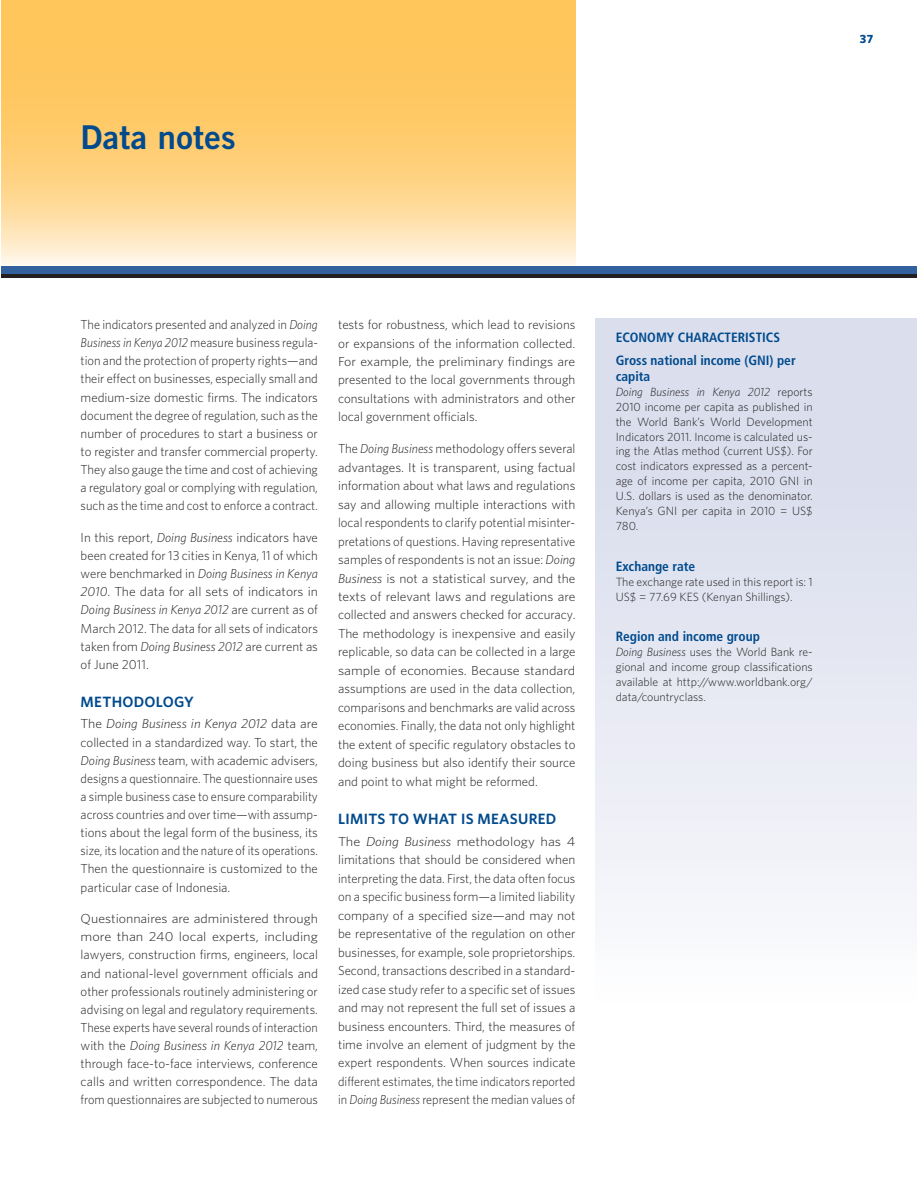
<style>
.page{position:relative;width:918px;height:1188px;background:#fff}
.page>*{position:absolute;margin:0;border:0;box-sizing:border-box;transform-origin:0 0}
.t1{font:32.85px "Trade Gothic LT Std Bd 2";letter-spacing:.01em;color:#004a8d}
.t2{font:600 14.85px "Whitney";letter-spacing:.02em;color:#004a8d}
.t3{font:700 condensed 13.5px/22.5px "Frutiger LT Std";color:#004a8d}
.t4{font:300 13.05px/18.5px "Whitney";color:#231f20;text-align:justify}
.t5{font:300 13.05px/18.5px "Whitney";color:#231f20;text-align:justify;scale:1.1 1}
.t6{font:300 13.05px/18.1px "Whitney";color:#231f20;text-align:justify;scale:.96 1}
.t7{font:300 13.05px/18.1px "Whitney";color:#231f20;text-align:justify;scale:1.07 1}
.t8{font:300 13.05px/18.1px "Whitney";color:#231f20;text-align:justify;scale:1.06 1}
.t9{font:300 12px/14.9px "Whitney";color:#231f20;text-align:justify}
.t10{font:700 12px "Whitney";color:#004a8d}
.s1{font-style:italic}
</style>
<div class="page">
<svg style="left:2px;top:0;width:573px;height:266px;background:#fed17d"></svg>
<div style="left:2px;top:266px;width:914px;height:12px;background:#32619d"></div>
<hr style="left:2px;top:274px;width:914px;height:4px;background:#231f20">
<div style="left:596px;top:319px;width:320px;height:685px;background:linear-gradient(to bottom,#d4d8ea,#fafafc)"></div>
<h1 class="t1" style="left:81px;top:125px;width:157px">Data notes</h1>
<p class="t10" style="left:860px;top:35px;width:15px">37</p>
<p class="t6" style="left:81px;top:317px;width:249px">The indicators presented and analyzed in <span class="s1">Doing Business in Kenya 2012</span> measure business regula&shy;tion and the protection of property rights—and their effect on businesses, especially small and medium-size domestic firms. The indicators document the degree of regulation, such as the number of procedures to start a business or to register and transfer commercial property.<br>They also gauge the time and cost of achieving a regulatory goal or complying with regulation, such as the time and cost to enforce a contract.</p>
<p class="t4" style="left:81px;top:529px;width:239px">In this report, <span class="s1">Doing Business</span> indicators have been created for 13 cities in Kenya, 11 of which were benchmarked in <span class="s1">Doing Business in Kenya 2010</span>. The data for all sets of indicators in <span class="s1">Doing Business in Kenya 2012</span> are current as of March 2012. The data for all sets of indicators taken from <span class="s1">Doing Business 2012</span> are current as of June 2011.</p>
<p class="t2" style="left:81px;top:696px;width:115px">METHODOLOGY</p>
<p class="t8" style="left:81px;top:716px;width:225px">The <span class="s1">Doing Business in Kenya 2012</span> data are collected in a standardized way. To start, the <span class="s1">Doing Business</span> team, with academic advisers, designs a questionnaire. The questionnaire uses a simple business case to ensure comparability across countries and over time—with assump&shy;tions about the legal form of the business, its size, its location and the nature of its operations.<br>Then the questionnaire is customized to the particular case of Indonesia.</p>
<p class="t7" style="left:81px;top:911px;width:223px">Questionnaires are administered through more than 240 local experts, including lawyers, construction firms, engineers, local and national-level government officials and other professionals routinely administering or advising on legal and regulatory requirements.<br>These experts have several rounds of interaction with the <span class="s1">Doing Business in Kenya 2012</span> team, through face-to-face interviews, conference calls and written correspondence. The data from questionnaires are subjected to numerous</p>
<p class="t4" style="left:338px;top:316px;width:239px">tests for robustness, which lead to revisions or expansions of the information collected.<br>For example, the preliminary findings are presented to the local governments through consultations with administrators and other local government officials.</p>
<p class="t4" style="left:338px;top:441px;width:239px">The <span class="s1">Doing Business</span> methodology offers several advantages. It is transparent, using factual information about what laws and regulations say and allowing multiple interactions with local respondents to clarify potential misinter&shy;pretations of questions. Having representative samples of respondents is not an issue: <span class="s1">Doing Business</span> is not a statistical survey, and the texts of relevant laws and regulations are collected and answers checked for accuracy.<br>The methodology is inexpensive and easily replicable, so data can be collected in a large sample of economies. Because standard assumptions are used in the data collection, comparisons and benchmarks are valid across economies. Finally, the data not only highlight the extent of specific regulatory obstacles to doing business but also identify their source and point to what might be reformed.</p>
<p class="t2" style="left:338px;top:814px;width:220px">LIMITS TO WHAT IS MEASURED</p>
<p class="t5" style="left:338px;top:833px;width:217px">The <span class="s1">Doing Business</span> methodology has 4 limitations that should be considered when interpreting the data. First, the data often focus on a specific business form—a limited liability company of a specified size—and may not be representative of the regulation on other businesses, for example, sole proprietorships.<br>Second, transactions described in a standard&shy;ized case study refer to a specific set of issues and may not represent the full set of issues a business encounters. Third, the measures of time involve an element of judgment by the expert respondents. When sources indicate different estimates, the time indicators reported in <span class="s1">Doing Business</span> represent the median values of</p>
<p class="t3" style="left:616px;top:327px;width:182px">ECONOMY CHARACTERISTICS<br>Gross national income (GNI) per</p>
<p class="t3" style="left:616px;top:366px;width:36px">capita</p>
<p class="t9" style="left:616px;top:385px;width:199px"><span class="s1">Doing Business in Kenya 2012</span> reports 2010 income per capita as published in the World Bank’s World Development Indicators 2011. Income is calculated us&shy;ing the Atlas method (current US$). For cost indicators expressed as a percent&shy;age of income per capita, 2010 GNI in U.S. dollars is used as the denominator.<br>Kenya’s GNI per capita in 2010 = US$ 780.</p>
<p class="t3" style="left:616px;top:556px;width:81px">Exchange rate</p>
<p class="t9" style="left:616px;top:575px;width:198px">The exchange rate used in this report is: 1<br>US$ = 77.69 KES (Kenyan Shillings).</p>
<p class="t3" style="left:616px;top:626px;width:146px">Region and income group</p>
<p class="t9" style="left:616px;top:646px;width:199px"><span class="s1">Doing Business</span> uses the World Bank re&shy;gional and income group classifications available at http://www.worldbank.org/ data/countryclass.</p>
</div>
